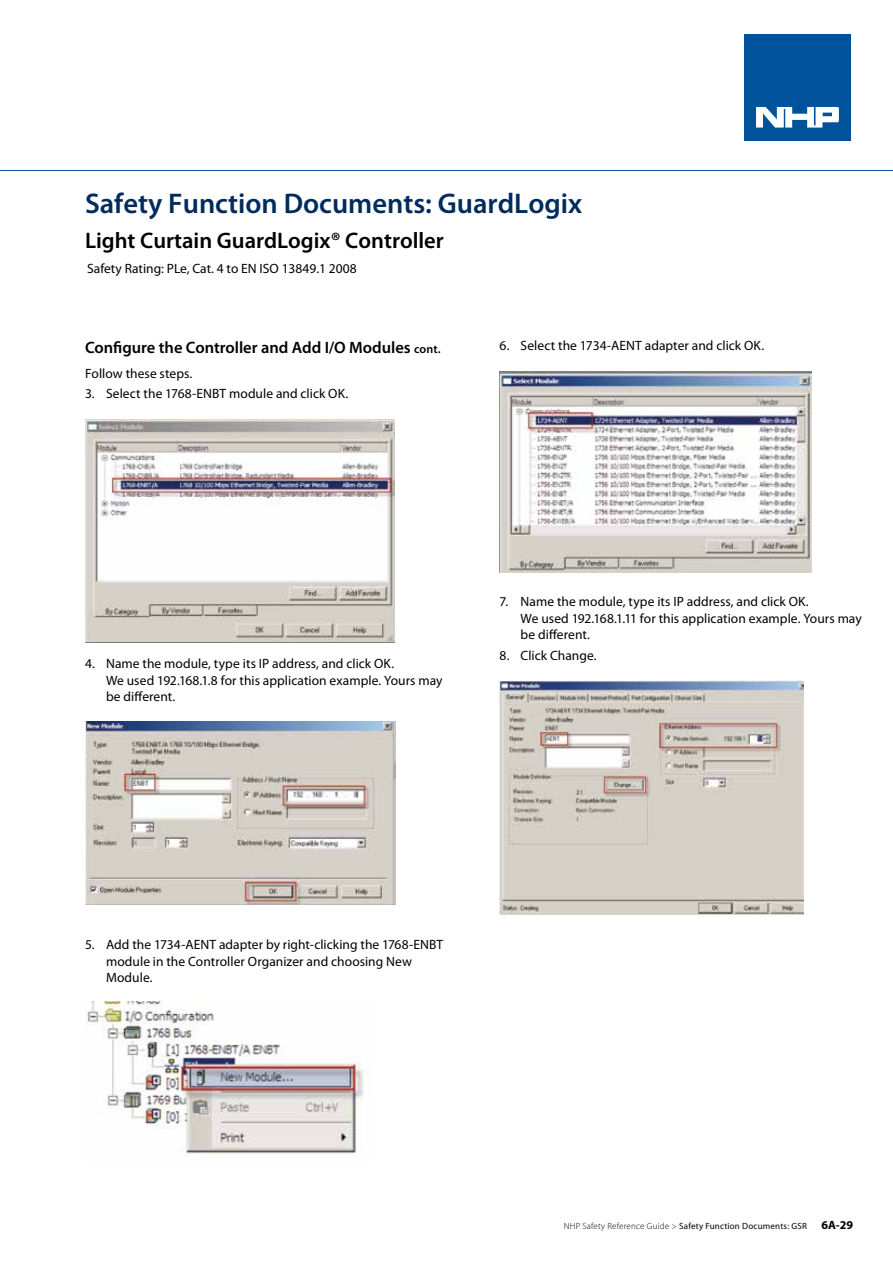
<style>
.page{position:relative;width:893px;height:1263px;background:#fff}
.page>*{position:absolute;margin:0;border:0;box-sizing:border-box;transform-origin:0 0}
.t1{font:600 28.5px "Myriad Pro";color:#002b5c}
.t2{font:600 22.5px "Myriad Pro";color:#000}
.t3{font:600 16.5px "Myriad Pro";color:#000}
.t4{font:13.5px/16.5px "Myriad Pro";letter-spacing:.005em;color:#000}
.t5{font:9px "Myriad Pro";letter-spacing:.02em;color:#000}
.s1{font-size:12px}
.s2{font-weight:300}
.s3{font-weight:700;font-size:12px}
</style>
<div class="page">
<div style="left:744px;top:34px;width:107px;height:106px;background:#00539b"></div>
<svg style="left:756px;top:107px;width:83px;height:21px"></svg>
<img style="left:85px;top:419px;width:309px;height:223px">
<img style="left:85px;top:722px;width:311px;height:182px">
<img style="left:85px;top:1001px;width:279px;height:155px">
<img style="left:500px;top:371px;width:311px;height:201px">
<img style="left:500px;top:681px;width:304px;height:233px">
<hr style="left:0;top:170px;width:893px;height:1px;background:#00529c">
<h1 class="t1" style="left:85px;top:185px;width:499px">Safety Function Documents: GuardLogix</h1>
<h2 class="t2" style="left:85px;top:226px;width:360px">Light Curtain GuardLogix® Controller</h2>
<p class="t4" style="left:87px;top:260px;width:271px">Safety Rating: PLe, Cat. 4 to EN ISO 13849.1 2008</p>
<p class="t3" style="left:85px;top:336px;width:357px">Configure the Controller and Add I/O Modules <span class="s1">cont.</span></p>
<p class="t4" style="left:85px;top:365px;width:109px">Follow these steps.</p>
<p class="t4" style="left:85px;top:385px;width:265px">3. Select the 1768-ENBT module and click OK.</p>
<p class="t4" style="left:500px;top:337px;width:266px">6. Select the 1734-AENT adapter and click OK.</p>
<p class="t4" style="left:106px;top:655px;width:338px;text-indent:-21px">4. Name the module, type its IP address, and click OK.<br>We used 192.168.1.8 for this application example. Yours may be different.</p>
<p class="t4" style="left:521px;top:593px;width:343px;text-indent:-21px">7. Name the module, type its IP address, and click OK.<br>We used 192.168.1.11 for this application example. Yours may be different.</p>
<p class="t4" style="left:500px;top:647px;width:99px">8. Click Change.</p>
<p class="t4" style="left:106px;top:936px;width:339px;text-indent:-21px">5. Add the 1734-AENT adapter by right-clicking the 1768-ENBT module in the Controller Organizer and choosing New<br>Module.</p>
<p class="t5" style="left:564px;top:1220px;width:291px"><span class="s2">NHP Safety Reference Guide &gt;</span> Safety Function Documents: GSR <span class="s3">6A-29</span></p>
</div>
